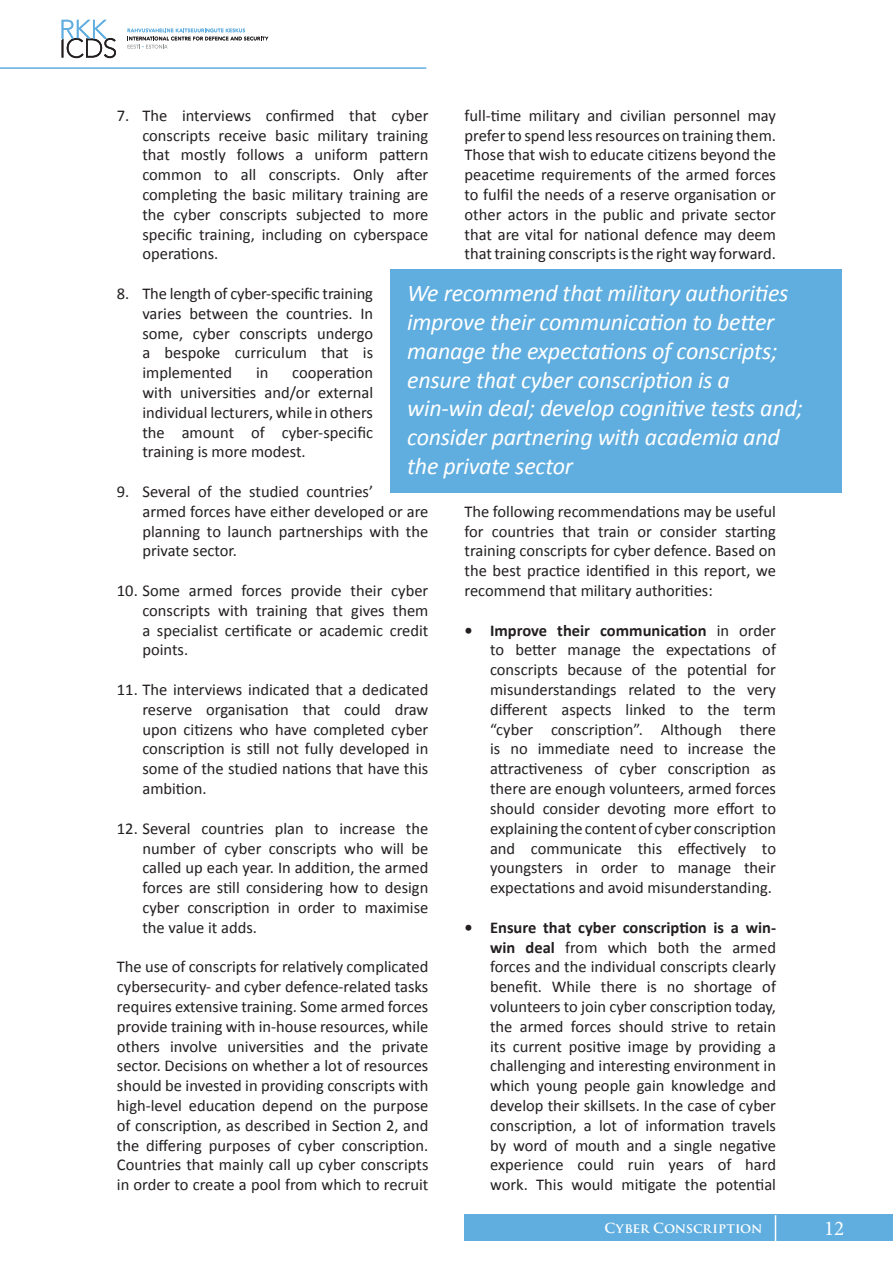
<style>
.page{position:relative;width:893px;height:1263px;background:#fff}
.page>*{position:absolute;margin:0;border:0;box-sizing:border-box;transform-origin:0 0}
.t1{font:italic 24px/28.8px "Calibri";letter-spacing:-.01em;color:#fff}
.t2{font:21px "Minion Pro";color:#fff}
.t3{font:16.5px/19.8px "Calibri";color:#231f20;text-align:justify}
.t4{font:700 13.5px "Trajan Pro";letter-spacing:-.005em;color:#fff}
.s1{font-weight:700}
</style>
<div class="page">
<div style="left:465px;top:1215px;width:428px;height:26px;background:#60aee0"></div>
<hr style="left:775px;top:1215px;width:1px;height:48px;background:#fff">
<svg style="left:62px;top:20px;width:54px;height:38px"></svg>
<svg style="left:128px;top:28px;width:140px;height:21px"></svg>
<hr style="left:0;top:67px;width:426px;height:2px;background:#60aee0">
<div style="left:390px;top:269px;width:452px;height:223px;background:#60aee0"></div>
<p class="t3" style="left:142px;top:105px;width:287px;text-indent:-26px">7. The interviews confirmed that cyber conscripts receive basic military training that mostly follows a uniform pattern common to all conscripts. Only after completing the basic military training are the cyber conscripts subjected to more specific training, including on cyberspace operations.</p>
<p class="t3" style="left:142px;top:284px;width:232px;text-indent:-26px">8. The length of cyber-specific training varies between the countries. In some, cyber conscripts undergo a bespoke curriculum that is implemented</p>
<p class="t3" style="left:465px;top:105px;width:313px">full-time military and civilian personnel may prefer to spend less resources on training them.<br>Those that wish to educate citizens beyond the peacetime requirements of the armed forces to fulfil the needs of a reserve organisation or other actors in the public and private sector that are vital for national defence may deem that training conscripts is the right way forward.</p>
<p class="t1" style="left:407px;top:278px;width:397px">We recommend that military authorities improve their communication to better manage the expectations of conscripts; ensure that cyber conscription is a win-win deal; develop cognitive tests and; consider partnering with academia and the private sector</p>
<p class="t3" style="left:142px;top:363px;width:232px;text-indent:150px">cooperation with universities and/or external individual lecturers, while in others the amount of cyber-specific training is more modest.</p>
<p class="t3" style="left:142px;top:482px;width:287px;text-align:left;text-indent:-26px">9. Several of the studied countries’<br>armed forces have either developed or are planning to launch partnerships with the private sector.</p>
<p class="t3" style="left:142px;top:581px;width:287px;text-indent:-26px">10. Some armed forces provide their cyber conscripts with training that gives them a specialist certificate or academic credit points.</p>
<p class="t3" style="left:142px;top:680px;width:287px;text-indent:-26px">11. The interviews indicated that a dedicated reserve organisation that could draw upon citizens who have completed cyber conscription is still not fully developed in some of the studied nations that have this ambition.</p>
<p class="t3" style="left:142px;top:818px;width:287px;text-indent:-26px">12. Several countries plan to increase the number of cyber conscripts who will be called up each year. In addition, the armed forces are still considering how to design cyber conscription in order to maximise the value it adds.</p>
<p class="t3" style="left:117px;top:957px;width:313px">The use of conscripts for relatively complicated cybersecurity- and cyber defence-related tasks requires extensive training. Some armed forces provide training with in-house resources, while others involve universities and the private sector. Decisions on whether a lot of resources should be invested in providing conscripts with high-level education depend on the purpose of conscription, as described in Section 2, and the differing purposes of cyber conscription.<br>Countries that mainly call up cyber conscripts in order to create a pool from which to recruit</p>
<p class="t3" style="left:256px;top:363px;width:14px">in</p>
<p class="t3" style="left:465px;top:501px;width:313px">The following recommendations may be useful for countries that train or consider starting training conscripts for cyber defence. Based on the best practice identified in this report, we recommend that military authorities:</p>
<p class="t3" style="left:490px;top:620px;width:287px;text-indent:-26px"><span class="s1">• Improve their communication</span> in order to better manage the expectations of conscripts because of the potential for misunderstandings related to the very different aspects linked to the term “cyber conscription”. Although there is no immediate need to increase the attractiveness of cyber conscription as there are enough volunteers, armed forces should consider devoting more effort to explaining the content of cyber conscription and communicate this effectively to youngsters in order to manage their expectations and avoid misunderstanding.</p>
<p class="t3" style="left:490px;top:917px;width:287px;text-indent:-26px"><span class="s1">• Ensure that cyber conscription is a win&shy;win deal</span> from which both the armed forces and the individual conscripts clearly benefit. While there is no shortage of volunteers to join cyber conscription today, the armed forces should strive to retain its current positive image by providing a challenging and interesting environment in which young people gain knowledge and develop their skillsets. In the case of cyber conscription, a lot of information travels by word of mouth and a single negative experience could ruin years of hard work. This would mitigate the potential</p>
<p class="t4" style="left:604px;top:1219px;width:160px">CYBER CONSCRIPTION</p>
<p class="t2" style="left:824px;top:1215px;width:22px">12</p>
</div>
